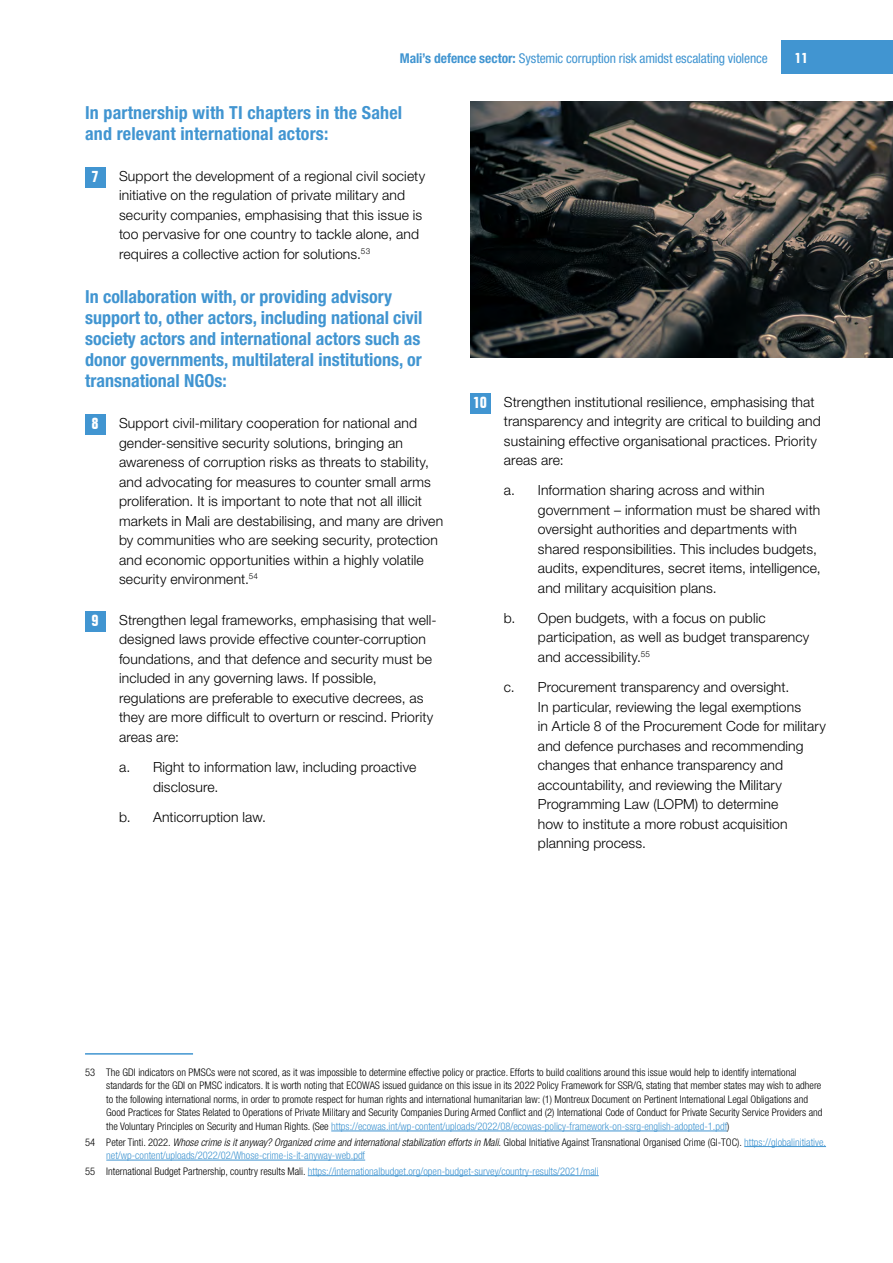
<style>
.page{position:relative;width:893px;height:1263px;background:#fff}
.page>*{position:absolute;margin:0;border:0;box-sizing:border-box;transform-origin:0 0}
.Heading_Style_3{font:700 condensed 18px/21px "Helvetica Neue LT Pro";color:#4195d1}
.Intro_para{font:700 condensed 16.5px "Folio BT";color:#fff}
.t1{font:700 condensed 15px "Folio BT";color:#fff}
.Body_Copy{font:300 13.95px/19.5px "Helvetica Neue LT Pro";letter-spacing:.01em;color:#000}
.t2{font:condensed 13.5px "Helvetica Neue LT Pro";letter-spacing:-.01em;color:#4195d1}
.t3{font:300 condensed 10.5px/13.5px "Helvetica Neue LT Pro";color:#000}
.t4{font:300 condensed 10.5px/13.5px "Helvetica Neue LT Pro";color:#4195d1}
.s1{font-weight:700}
.s2{color:#4195d1}
.s3{color:#000}
.s4{font-style:italic;color:#000}
</style>
<div class="page">
<div style="left:85px;top:167px;width:20px;height:20px;background:#4195d1"></div>
<div style="left:85px;top:414px;width:20px;height:21px;background:#4195d1"></div>
<div style="left:85px;top:611px;width:20px;height:20px;background:#4195d1"></div>
<hr style="left:85px;top:1053px;width:108px;height:1px;background:#4195d1">
<hr style="left:331px;top:1131px;width:396px;height:1px;background:#4195d1">
<hr style="left:744px;top:1146px;width:82px;height:1px;background:#4195d1">
<hr style="left:106px;top:1160px;width:259px;height:1px;background:#4195d1">
<hr style="left:308px;top:1175px;width:291px;height:1px;background:#4195d1">
<div style="left:470px;top:393px;width:20px;height:20px;background:#4195d1"></div>
<img style="left:471px;top:101px;width:422px;height:257px">
<div style="left:781px;top:41px;width:112px;height:33px;background:#4195d1"></div>
<p class="t2" style="left:400px;top:50px;width:369px"><span class="s1">Mali’s defence sector:</span> Systemic corruption risk amidst escalating violence</p>
<p class="t1" style="left:795px;top:49px;width:15px">11</p>
<p class="Heading_Style_3" style="left:85px;top:102px;width:319px">In partnership with TI chapters in the Sahel and relevant international actors:</p>
<p class="Intro_para" style="left:92px;top:166px;width:9px">7</p>
<p class="Body_Copy" style="left:119px;top:166px;width:308px">Support the development of a regional civil society initiative on the regulation of private military and security companies, emphasising that this issue is too pervasive for one country to tackle alone, and requires a collective action for solutions.<sup>53</sup></p>
<p class="Heading_Style_3" style="left:85px;top:286px;width:339px">In collaboration with, or providing advisory support to, other actors, including national civil society actors and international actors such as donor governments, multilateral institutions, or transnational NGOs:</p>
<p class="Intro_para" style="left:92px;top:413px;width:9px">8</p>
<p class="Body_Copy" style="left:119px;top:413px;width:326px">Support civil-military cooperation for national and gender-sensitive security solutions, bringing an awareness of corruption risks as threats to stability, and advocating for measures to counter small arms proliferation. It is important to note that not all illicit markets in Mali are destabilising, and many are driven by communities who are seeking security, protection and economic opportunities within a highly volatile security environment.<sup>54</sup></p>
<p class="Intro_para" style="left:92px;top:610px;width:9px">9</p>
<p class="Body_Copy" style="left:119px;top:610px;width:319px">Strengthen legal frameworks, emphasising that well&shy;designed laws provide effective counter-corruption foundations, and that defence and security must be included in any governing laws. If possible, regulations are preferable to executive decrees, as they are more difficult to overturn or rescind. Priority areas are:</p>
<p class="Body_Copy" style="left:153px;top:757px;width:265px;text-indent:-34px">a. Right to information law, including proactive disclosure.</p>
<p class="Body_Copy" style="left:119px;top:807px;width:148px">b. Anticorruption law.</p>
<p class="Intro_para" style="left:473px;top:392px;width:15px">10</p>
<p class="Body_Copy" style="left:504px;top:392px;width:318px">Strengthen institutional resilience, emphasising that transparency and integrity are critical to building and sustaining effective organisational practices. Priority areas are:</p>
<p class="Body_Copy" style="left:538px;top:480px;width:284px;text-indent:-34px">a. Information sharing across and within government – information must be shared with oversight authorities and departments with shared responsibilities. This includes budgets, audits, expenditures, secret items, intelligence, and military acquisition plans.</p>
<p class="Body_Copy" style="left:538px;top:608px;width:273px;text-indent:-34px">b. Open budgets, with a focus on public participation, as well as budget transparency and accessibility.<sup>55</sup></p>
<p class="Body_Copy" style="left:538px;top:677px;width:290px;text-indent:-34px">c. Procurement transparency and oversight.<br>In particular, reviewing the legal exemptions<br>in Article 8 of the Procurement Code for military and defence purchases and recommending changes that enhance transparency and accountability, and reviewing the Military Programming Law (LOPM) to determine<br>how to institute a more robust acquisition planning process.</p>
<p class="t3" style="left:106px;top:1065px;width:718px;text-indent:-21px">53 The GDI indicators on PMSCs were not scored, as it was impossible to determine effective policy or practice. Efforts to build coalitions around this issue would help to identify international standards for the GDI on PMSC indicators. It is worth noting that ECOWAS issued guidance on this issue in its 2022 Policy Framework for SSR/G, stating that member states may wish to adhere to the following international norms, in order to promote respect for human rights and international humanitarian law: (1) Montreux Document on Pertinent International Legal Obligations and Good Practices for States Related to Operations of Private Military and Security Companies During Armed Conflict and (2) International Code of Conduct for Private Security Service Providers and the Voluntary Principles on Security and Human Rights. (See <span class="s2">https://ecowas.int/wp-content/uploads/2022/08/ecowas-policy-framework-on-ssrg-english-adopted-1.pdf</span>)</p>
<p class="t4" style="left:106px;top:1135px;width:721px;text-indent:-21px"><span class="s3">54 Peter Tinti. 2022.</span> <span class="s4">Whose crime is it anyway? Organized crime and international stabilization efforts in Mali.</span> <span class="s3">Global Initiative Against Transnational Organised Crime (GI-TOC).</span> https://globalinitiative. net/wp-content/uploads/2022/02/Whose-crime-is-it-anyway-web.pdf</p>
<p class="t4" style="left:85px;top:1164px;width:515px"><span class="s3">55 International Budget Partnership, country results Mali.</span> https://internationalbudget.org/open-budget-survey/country-results/2021/mali</p>
</div>
